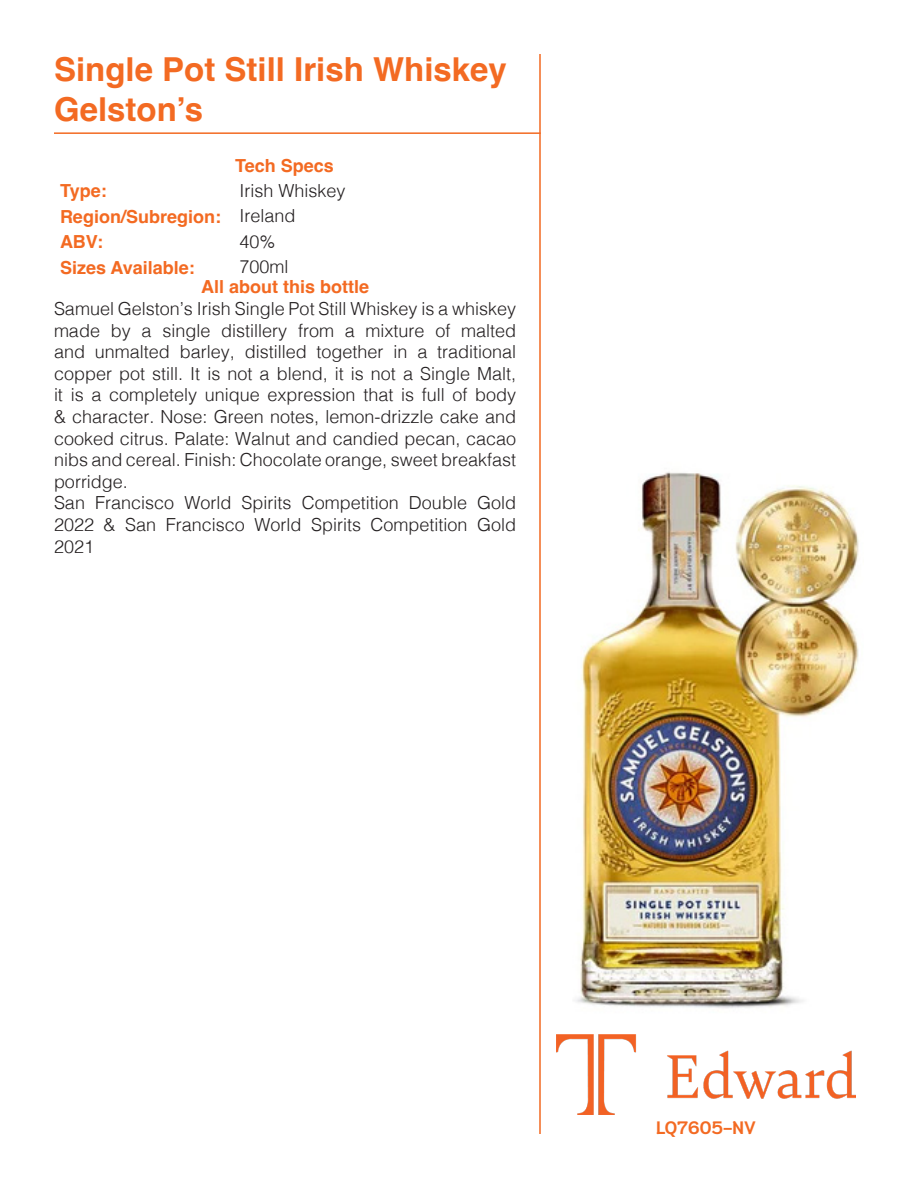
<style>
.page{position:relative;width:918px;height:1188px;background:#fff}
.page>*{position:absolute;margin:0;border:0;box-sizing:border-box;transform-origin:0 0}
.t1{font:700 33px "Helvetica";color:#f36a22}
.t2{font:300 18px/21.6px "Helvetica";color:#231f20;text-align:justify}
.t3{font:700 18px "Helvetica";color:#f36a22}
.t4{font:700 18px "Niramit";color:#f36a22}
</style>
<div class="page">
<hr style="left:539px;top:54px;width:2px;height:1080px;background:#f36a22">
<hr style="left:54px;top:132px;width:487px;height:2px;background:#f36a22">
<img style="left:557px;top:1035px;width:299px;height:79px">
<img style="left:575px;top:471px;width:284px;height:537px">
<p class="t1" style="left:54px;top:49px;width:454px">Single Pot Still Irish Whiskey</p>
<p class="t1" style="left:54px;top:89px;width:151px">Gelston’s</p>
<p class="t3" style="left:235px;top:155px;width:100px">Tech Specs</p>
<p class="t3" style="left:60px;top:180px;width:48px">Type:</p>
<p class="t2" style="left:240px;top:178px;width:108px">Irish Whiskey</p>
<p class="t3" style="left:60px;top:206px;width:163px">Region/Subregion:</p>
<p class="t2" style="left:240px;top:204px;width:58px">Ireland</p>
<p class="t3" style="left:60px;top:231px;width:45px">ABV:</p>
<p class="t2" style="left:240px;top:229px;width:38px">40%</p>
<p class="t3" style="left:60px;top:257px;width:136px">Sizes Available:</p>
<p class="t2" style="left:240px;top:255px;width:51px">700ml</p>
<p class="t3" style="left:201px;top:276px;width:170px">All about this bottle</p>
<p class="t2" style="left:54px;top:297px;width:464px">Samuel Gelston’s Irish Single Pot Still Whiskey is a whiskey made by a single distillery from a mixture of malted and unmalted barley, distilled together in a traditional copper pot still. It is not a blend, it is not a Single Malt, it is a completely unique expression that is full of body &amp; character. Nose: Green notes, lemon-drizzle cake and cooked citrus. Palate: Walnut and candied pecan, cacao nibs and cereal. Finish: Chocolate orange, sweet breakfast porridge.</p>
<p class="t2" style="left:54px;top:491px;width:464px">San Francisco World Spirits Competition Double Gold 2022 &amp; San Francisco World Spirits Competition Gold 2021</p>
<p class="t4" style="left:656px;top:1117px;width:101px">LQ7605-NV</p>
</div>
